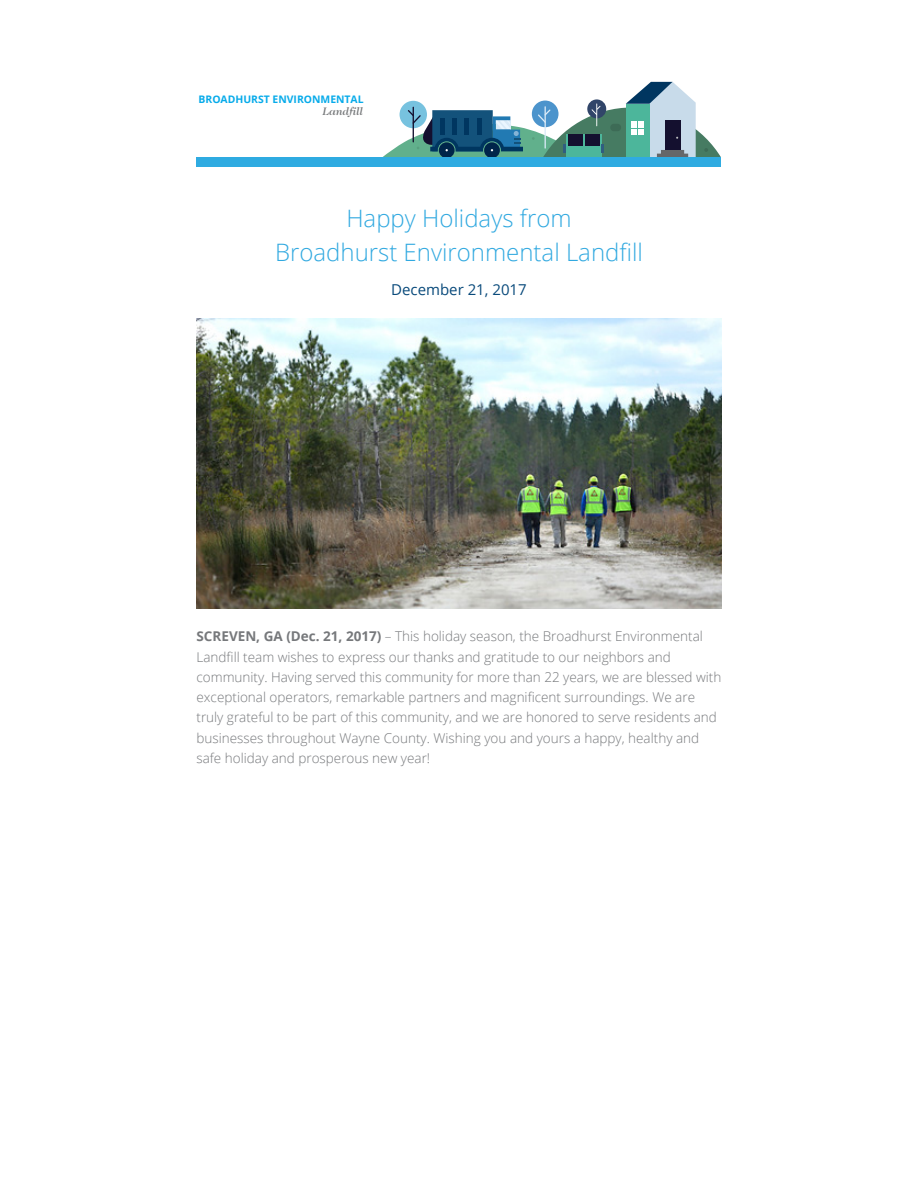
<style>
.page{position:relative;width:918px;height:1188px;background:#fff}
.page>*{position:absolute;margin:0;border:0;box-sizing:border-box;transform-origin:0 0}
.t1{font:300 24px/33.6px "Open Sans";color:#31a9e0;text-align:center}
.t2{font:15px "Open Sans";color:#094a7b}
.t3{font:300 13.5px/20.2px "Open Sans";color:#76787b}
.t4{font:italic 500 10.95px "Caslon Two Twenty Four";color:#76787a}
.t5{font:700 10.35px "Open Sans";color:#07abea}
.s1{font-weight:700}
</style>
<div class="page">
<img style="left:196px;top:319px;width:525px;height:290px">
<div style="left:196px;top:157px;width:526px;height:9px;background:#2fabe1"></div>
<svg style="left:383px;top:82px;width:338px;height:75px"></svg>
<p class="t5" style="left:199px;top:92px;width:167px">BROADHURST ENVIRONMENTAL</p>
<p class="t4" style="left:322px;top:105px;width:42px">Landfill</p>
<h1 class="t1" style="left:275px;top:201px;width:369px">Happy Holidays from<br>Broadhurst Environmental Landfill</h1>
<p class="t2" style="left:391px;top:279px;width:137px">December 21, 2017</p>
<p class="t3" style="left:196px;top:626px;width:526px"><span class="s1">SCREVEN, GA (Dec. 21, 2017)</span> – This holiday season, the Broadhurst Environmental Landfill team wishes to express our thanks and gratitude to our neighbors and community. Having served this community for more than 22 years, we are blessed with exceptional operators, remarkable partners and magnificent surroundings. We are truly grateful to be part of this community, and we are honored to serve residents and businesses throughout Wayne County. Wishing you and yours a happy, healthy and safe holiday and prosperous new year!</p>
</div>
